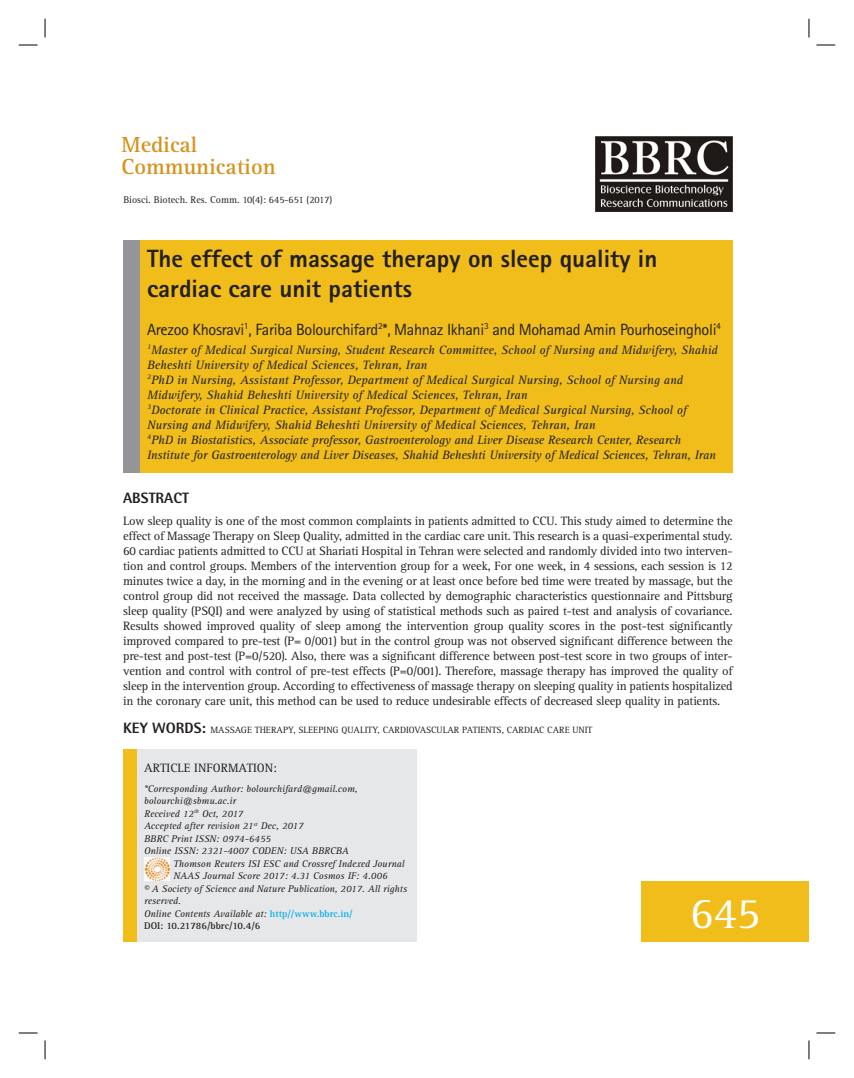
<style>
.page{position:relative;width:854px;height:1078px;background:#fff}
.page>*{position:absolute;margin:0;border:0;box-sizing:border-box;transform-origin:0 0}
.t1{font:45px "Rotis Serif Std";color:#fff}
.t2{font:800 25px/30px "Rotis Sans Serif Std";color:#231f20}
.t3{font:700 22.5px/22.5px "Rotis Serif Std";color:#d6931d}
.t4{font:16.25px "Rotis Sans Serif Std";letter-spacing:-.02em;color:#231f20}
.t5{font:800 15px "Rotis Semi Sans Std";color:#231f20}
.t6{font:12.5px/15px "Rotis Serif Std";letter-spacing:-.015em;color:#231f20;text-align:justify}
.t7{font:italic 12.5px/15px "Rotis Serif Std";color:#231f20}
.t8{font:italic 10px "Rotis Serif Std";color:#231f20}
.t9{font:10px "Rotis Serif Std";color:#231f20}
.t10{font:700 10px "Rotis Serif Std";color:#231f20}
.t11{font:9.38px "Rotis Serif Std";color:#231f20}
.s1{font-family:"Rotis Semi Sans Std";font-weight:800;font-size:15px}
.s2{font-weight:700;font-style:normal;color:#00aeef}
</style>
<div class="page">
<div style="left:132px;top:240px;width:600px;height:233px;background:#f0bd1b"></div>
<div style="left:123px;top:240px;width:16px;height:233px;background:#939598"></div>
<div style="left:641px;top:882px;width:167px;height:60px;background:#f0bd1b"></div>
<img style="left:595px;top:137px;width:137px;height:75px">
<div style="left:137px;top:749px;width:280px;height:193px;background:#e6e7e8"></div>
<div style="left:123px;top:749px;width:14px;height:193px;background:#f0bd1b"></div>
<img style="left:144px;top:857px;width:26px;height:23px">
<svg style="left:19px;top:44px;width:19px;height:2px"></svg>
<svg style="left:816px;top:44px;width:19px;height:2px"></svg>
<svg style="left:19px;top:1032px;width:19px;height:2px"></svg>
<svg style="left:816px;top:1032px;width:19px;height:2px"></svg>
<svg style="left:44px;top:19px;width:2px;height:19px"></svg>
<svg style="left:44px;top:1040px;width:2px;height:19px"></svg>
<svg style="left:808px;top:19px;width:1px;height:19px"></svg>
<svg style="left:808px;top:1040px;width:1px;height:19px"></svg>
<h3 class="t3" style="left:121px;top:135px;width:155px">Medical<br>Communication</h3>
<p class="t9" style="left:123px;top:196px;width:210px">Biosci. Biotech. Res. Comm. 10(4): 645-651 (2017)</p>
<h2 class="t2" style="left:147px;top:246px;width:512px">The effect of massage therapy on sleep quality in cardiac care unit patients</h2>
<h3 class="t4" style="left:147px;top:323px;width:575px">Arezoo Khosravi<sup>1</sup>, Fariba Bolourchifard<sup>2</sup>*, Mahnaz Ikhani<sup>3</sup> and Mohamad Amin Pourhoseingholi<sup>4</sup></h3>
<p class="t7" style="left:147px;top:343px;width:572px"><sup>1</sup>Master of Medical Surgical Nursing, Student Research Committee, School of Nursing and Midwifery, Shahid Beheshti University of Medical Sciences, Tehran, Iran<br><sup>2</sup>PhD in Nursing, Assistant Professor, Department of Medical Surgical Nursing, School of Nursing and Midwifery, Shahid Beheshti University of Medical Sciences, Tehran, Iran<br><sup>3</sup>Doctorate in Clinical Practice, Assistant Professor, Department of Medical Surgical Nursing, School of Nursing and Midwifery, Shahid Beheshti University of Medical Sciences, Tehran, Iran<br><sup>4</sup>PhD in Biostatistics, Associate professor, Gastroenterology and Liver Disease Research Center, Research Institute for Gastroenterology and Liver Diseases, Shahid Beheshti University of Medical Sciences, Tehran, Iran</p>
<p class="t5" style="left:123px;top:492px;width:67px">ABSTRACT</p>
<p class="t6" style="left:123px;top:514px;width:611px">Low sleep quality is one of the most common complaints in patients admitted to CCU. This study aimed to determine the effect of Massage Therapy on Sleep Quality, admitted in the cardiac care unit. This research is a quasi-experimental study.<br>60 cardiac patients admitted to CCU at Shariati Hospital in Tehran were selected and randomly divided into two interven&shy;tion and control groups. Members of the intervention group for a week, For one week, in 4 sessions, each session is 12 minutes twice a day, in the morning and in the evening or at least once before bed time were treated by massage, but the control group did not received the massage. Data collected by demographic characteristics questionnaire and Pittsburg sleep quality (PSQI) and were analyzed by using of statistical methods such as paired t-test and analysis of covariance.<br>Results showed improved quality of sleep among the intervention group quality scores in the post-test significantly improved compared to pre-test (P= 0/001) but in the control group was not observed significant difference between the pre-test and post-test (P=0/520). Also, there was a significant difference between post-test score in two groups of inter&shy;vention and control with control of pre-test effects (P=0/001). Therefore, massage therapy has improved the quality of sleep in the intervention group. According to effectiveness of massage therapy on sleeping quality in patients hospitalized in the coronary care unit, this method can be used to reduce undesirable effects of decreased sleep quality in patients.</p>
<p class="t11" style="left:123px;top:726px;width:471px"><span class="s1">KEY WORDS:</span> MASSAGE THERAPY, SLEEPING QUALITY, CARDIOVASCULAR PATIENTS, CARDIAC CARE UNIT</p>
<p class="t6" style="left:144px;top:761px;width:134px">ARTICLE INFORMATION:</p>
<p class="t8" style="left:144px;top:784px;width:215px">*Corresponding Author: bolourchifard@gmail.com,</p>
<p class="t8" style="left:144px;top:797px;width:94px">bolourchi@sbmu.ac.ir</p>
<p class="t8" style="left:144px;top:809px;width:101px">Received 12<sup>th</sup> Oct, 2017</p>
<p class="t8" style="left:144px;top:822px;width:161px">Accepted after revision 21<sup>st</sup> Dec, 2017</p>
<p class="t8" style="left:144px;top:834px;width:128px">BBRC Print ISSN: 0974-6455</p>
<p class="t8" style="left:144px;top:847px;width:206px">Online ISSN: 2321-4007 CODEN: USA BBRCBA</p>
<p class="t8" style="left:173px;top:859px;width:232px">Thomson Reuters ISI ESC and Crossref Indexed Journal</p>
<p class="t8" style="left:173px;top:872px;width:215px">NAAS Journal Score 2017: 4.31 Cosmos IF: 4.006</p>
<p class="t8" style="left:144px;top:884px;width:264px">© A Society of Science and Nature Publication, 2017. All rights</p>
<p class="t8" style="left:144px;top:897px;width:38px">reserved.</p>
<p class="t8" style="left:144px;top:909px;width:210px">Online Contents Available at: <span class="s2">http//www.bbrc.in/</span></p>
<p class="t10" style="left:144px;top:922px;width:118px">DOI: 10.21786/bbrc/10.4/6</p>
<h1 class="t1" style="left:690px;top:894px;width:72px">645</h1>
</div>
